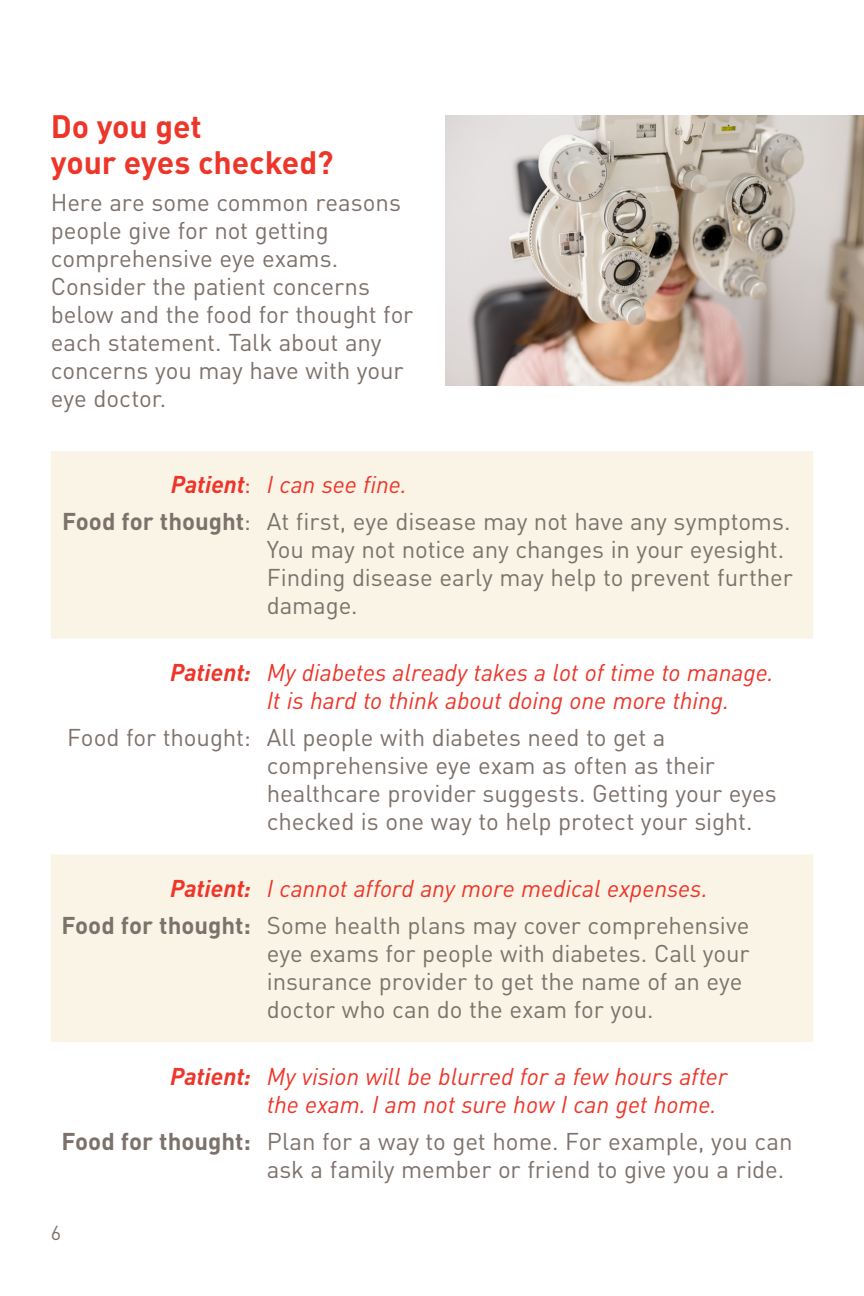
<style>
.page{position:relative;width:864px;height:1296px;background:#fff}
.page>*{position:absolute;margin:0;border:0;box-sizing:border-box;transform-origin:0 0}
.subhead{font:700 32px/36px "DIN Pro";letter-spacing:-.005em;color:#ee3529}
.body_text{font:24px/28px "DIN Pro";letter-spacing:-.005em;color:#7d716c}
.body_text-2{font:italic 24px/28px "DIN Pro";letter-spacing:-.005em;color:#ee3529}
.body_text-3{font:700 24px "DIN Pro";color:#7d716c}
.body_text-4{font:italic 700 24px "DIN Pro";letter-spacing:-.005em;color:#ee3529}
.t1{font:20px "DIN Pro";color:#7d716c}
.s1{font-weight:400;font-style:normal}
.s2{font-weight:400}
</style>
<div class="page">
<svg style="left:51px;top:451px;width:762px;height:591px;fill:#f9f4e6"></svg>
<img style="left:446px;top:116px;width:418px;height:269px">
<p class="subhead" style="left:51px;top:106px;width:284px">Do you get<br>your eyes checked?</p>
<p class="body_text" style="left:51px;top:187px;width:364px">Here are some common reasons people give for not getting comprehensive eye exams.<br>Consider the patient concerns below and the food for thought for each statement. Talk about any concerns you may have with your eye doctor.</p>
<p class="body_text-4" style="left:171px;top:466px;width:82px">Patient<span class="s1">:</span></p>
<p class="body_text-3" style="left:62px;top:503px;width:190px">Food for thought<span class="s2">:</span></p>
<p class="body_text-2" style="left:267px;top:469px;width:141px">I can see fine.</p>
<p class="body_text" style="left:267px;top:506px;width:528px">At first, eye disease may not have any symptoms.<br>You may not notice any changes in your eyesight.<br>Finding disease early may help to prevent further damage.</p>
<p class="body_text-4" style="left:170px;top:654px;width:82px">Patient:</p>
<p class="body_text" style="left:67px;top:722px;width:185px">Food for thought:</p>
<p class="body_text-2" style="left:267px;top:657px;width:508px">My diabetes already takes a lot of time to manage.<br>It is hard to think about doing one more thing.</p>
<p class="body_text" style="left:267px;top:722px;width:512px">All people with diabetes need to get a comprehensive eye exam as often as their healthcare provider suggests. Getting your eyes checked is one way to help protect your sight.</p>
<p class="body_text-4" style="left:170px;top:870px;width:82px">Patient:</p>
<p class="body_text-3" style="left:61px;top:906px;width:191px">Food for thought:</p>
<p class="body_text-2" style="left:267px;top:873px;width:442px">I cannot afford any more medical expenses.</p>
<p class="body_text" style="left:267px;top:910px;width:484px">Some health plans may cover comprehensive eye exams for people with diabetes. Call your insurance provider to get the name of an eye doctor who can do the exam for you.</p>
<p class="body_text-4" style="left:170px;top:1057px;width:82px">Patient:</p>
<p class="body_text-3" style="left:61px;top:1122px;width:191px">Food for thought:</p>
<p class="t1" style="left:51px;top:1218px;width:12px">6</p>
<p class="body_text-2" style="left:267px;top:1061px;width:462px">My vision will be blurred for a few hours after the exam. I am not sure how I can get home.</p>
<p class="body_text" style="left:267px;top:1125px;width:527px">Plan for a way to get home. For example, you can ask a family member or friend to give you a ride.</p>
</div>
